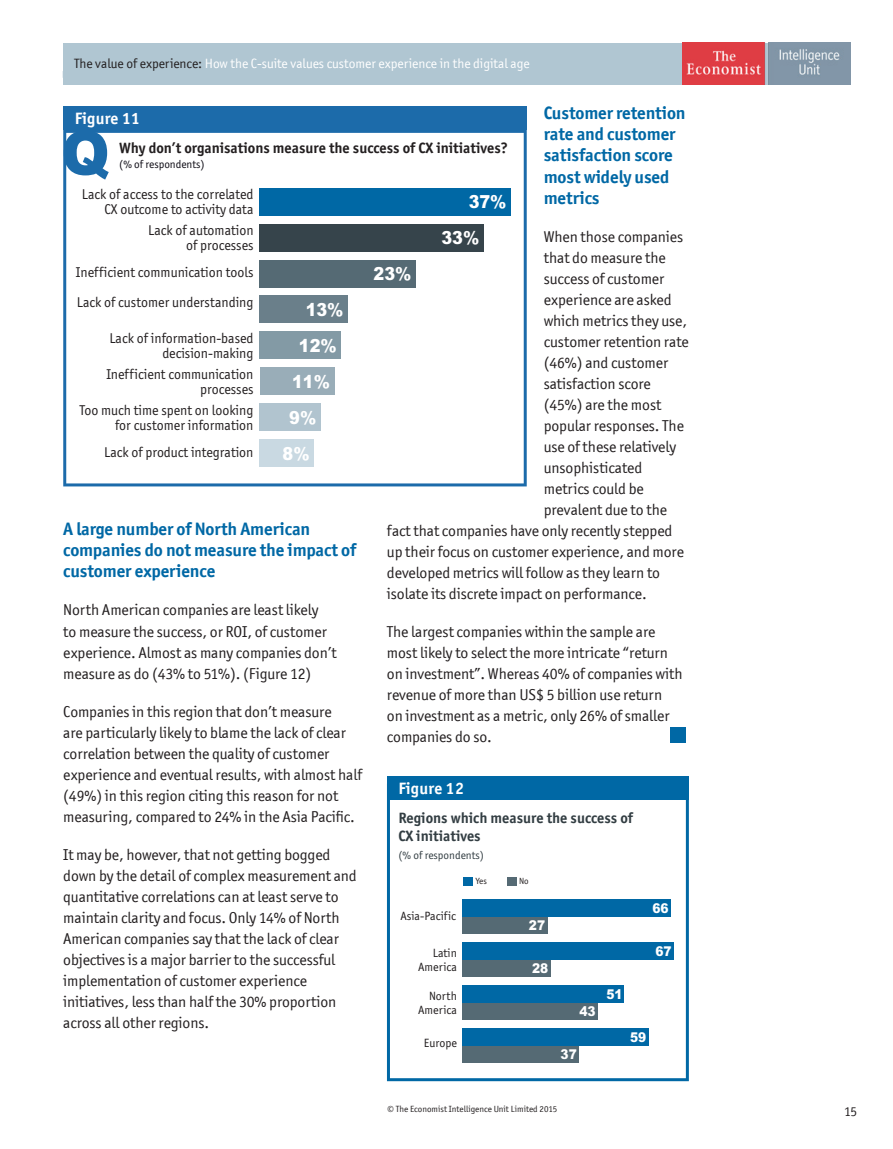
<style>
.page{position:relative;width:893px;height:1149px;background:#fff}
.page>*{position:absolute;margin:0;border:0;box-sizing:border-box;transform-origin:0 0}
.t1{font:700 18px/21px "Officina San ITC";letter-spacing:-.005em;color:#0068a5}
.t2{font:900 18px/35.8px "Arial";color:#fff;scale:.9 1}
.t3{font:700 16.5px "Officina San ITC";letter-spacing:.01em;color:#fff}
.t4{font:15.75px/21px "Officina San ITC";letter-spacing:-.005em;color:#231f20}
.t5{font:700 15px "Officina San ITC";color:#231f20}
.t6{font:700 15px/18px "Officina San ITC";color:#323d42}
.t7{font:14.25px/15px "Officina San ITC";color:#231f20;text-align:right}
.t8{font:13.5px "Officina San ITC";letter-spacing:-.005em;color:#fff}
.t9{font:900 13.5px "Arial";color:#fff;scale:.9 1}
.t10{font:13.5px "Officina San ITC";color:#231f20}
.t11{font:12px/13.5px "Officina San ITC";color:#231f20;text-align:right}
.t12{font:11.25px "Officina San ITC";color:#0e0c15}
.t13{font:11.25px "Officina San ITC";color:#323d42}
.t14{font:9px "Officina San ITC";color:#231f20}
.s1{color:#231f20}
</style>
<div class="page">
<div style="left:63px;top:43px;width:787px;height:42px;background:#b0c6d2"></div>
<img style="left:682px;top:43px;width:168px;height:41px">
<div style="left:670px;top:727px;width:15px;height:15px;background:#0068a5"></div>
<svg style="left:63px;top:130px;width:464px;height:356px"></svg>
<div style="left:63px;top:106px;width:464px;height:24px;background:#1c6baa"></div>
<div style="left:260px;top:188px;width:251px;height:27px;background:#0068a5"></div>
<div style="left:260px;top:223px;width:224px;height:28px;background:#36444b"></div>
<div style="left:260px;top:259px;width:156px;height:28px;background:#556a74"></div>
<div style="left:260px;top:295px;width:88px;height:28px;background:#6a7f8a"></div>
<div style="left:260px;top:331px;width:81px;height:28px;background:#839aa5"></div>
<div style="left:260px;top:367px;width:74px;height:28px;background:#99adb8"></div>
<div style="left:260px;top:403px;width:61px;height:28px;background:#b1c4cf"></div>
<div style="left:260px;top:439px;width:54px;height:28px;background:#c9d9e2"></div>
<svg style="left:387px;top:799px;width:302px;height:281px"></svg>
<div style="left:387px;top:776px;width:302px;height:23px;background:#0068a5"></div>
<div style="left:464px;top:876px;width:9px;height:9px;background:#0068a5"></div>
<div style="left:507px;top:876px;width:9px;height:9px;background:#556a74"></div>
<div style="left:462px;top:916px;width:86px;height:17px;background:#556a74"></div>
<div style="left:462px;top:959px;width:89px;height:17px;background:#556a74"></div>
<div style="left:462px;top:1002px;width:136px;height:17px;background:#556a74"></div>
<div style="left:462px;top:1044px;width:117px;height:18px;background:#556a74"></div>
<div style="left:462px;top:899px;width:209px;height:17px;background:#0068a5"></div>
<div style="left:462px;top:942px;width:212px;height:17px;background:#0068a5"></div>
<div style="left:462px;top:984px;width:162px;height:18px;background:#0068a5"></div>
<div style="left:462px;top:1027px;width:187px;height:17px;background:#0068a5"></div>
<p class="t8" style="left:74px;top:56px;width:457px"><span class="s1">The value of experience:</span> How the C-suite values customer experience in the digital age</p>
<p class="t1" style="left:544px;top:103px;width:143px">Customer retention rate and customer satisfaction score most widely used metrics</p>
<p class="t4" style="left:544px;top:225px;width:141px">When those companies</p>
<p class="t4" style="left:544px;top:246px;width:124px">that do measure the</p>
<p class="t4" style="left:544px;top:267px;width:122px">success of customer</p>
<p class="t4" style="left:544px;top:288px;width:129px">experience are asked</p>
<p class="t4" style="left:544px;top:309px;width:145px">which metrics they use,</p>
<p class="t4" style="left:544px;top:330px;width:147px">customer retention rate</p>
<p class="t4" style="left:544px;top:351px;width:126px">(46%) and customer</p>
<p class="t4" style="left:544px;top:372px;width:109px">satisfaction score</p>
<p class="t4" style="left:544px;top:393px;width:119px">(45%) are the most</p>
<p class="t4" style="left:544px;top:414px;width:142px">popular responses. The</p>
<p class="t4" style="left:544px;top:435px;width:134px">use of these relatively</p>
<p class="t4" style="left:544px;top:456px;width:100px">unsophisticated</p>
<p class="t4" style="left:544px;top:477px;width:102px">metrics could be</p>
<p class="t4" style="left:544px;top:498px;width:125px">prevalent due to the</p>
<p class="t4" style="left:387px;top:519px;width:287px">fact that companies have only recently stepped</p>
<p class="t4" style="left:387px;top:540px;width:298px">up their focus on customer experience, and more</p>
<p class="t4" style="left:387px;top:561px;width:275px">developed metrics will follow as they learn to</p>
<p class="t4" style="left:387px;top:582px;width:261px">isolate its discrete impact on performance.</p>
<p class="t4" style="left:387px;top:620px;width:297px">The largest companies within the sample are most likely to select the more intricate “return on investment”. Whereas 40% of companies with revenue of more than US$ 5 billion use return<br>on investment as a metric, only 26% of smaller companies do so.</p>
<p class="t3" style="left:75px;top:108px;width:67px">Figure 11</p>
<p class="t12" style="left:119px;top:157px;width:87px">(% of respondents)</p>
<p class="t5" style="left:119px;top:138px;width:390px">Why don’t organisations measure the success of CX initiatives?</p>
<p class="t7" style="left:82px;top:187px;width:173px">Lack of access to the correlated<br>CX outcome to activity data</p>
<p class="t2" style="left:441px;top:183px;width:74px;text-indent:27px">37%<br>33%</p>
<p class="t7" style="left:148px;top:223px;width:107px">Lack of automation of processes</p>
<p class="t7" style="left:76px;top:257px;width:179px;line-height:29.8px;text-align:left">Inefficient communication tools<br>Lack of customer understanding</p>
<p class="t7" style="left:109px;top:331px;width:146px">Lack of information-based decision-making</p>
<p class="t7" style="left:106px;top:366px;width:149px">Inefficient communication processes</p>
<p class="t7" style="left:79px;top:402px;width:176px">Too much time spent on looking for customer information</p>
<p class="t7" style="left:104px;top:444px;width:151px">Lack of product integration</p>
<p class="t2" style="left:374px;top:255px;width:44px">23%</p>
<p class="t2" style="left:306px;top:291px;width:44px">13%</p>
<p class="t2" style="left:299px;top:327px;width:44px">12%</p>
<p class="t2" style="left:292px;top:363px;width:44px">11%</p>
<p class="t2" style="left:289px;top:399px;width:32px">9%</p>
<p class="t2" style="left:283px;top:435px;width:32px">8%</p>
<p class="t1" style="left:63px;top:518px;width:295px">A large number of North American companies do not measure the impact of customer experience</p>
<p class="t4" style="left:63px;top:599px;width:275px">North American companies are least likely<br>to measure the success, or ROI, of customer experience. Almost as many companies don’t measure as do (43% to 51%). (Figure 12)</p>
<p class="t4" style="left:63px;top:700px;width:300px">Companies in this region that don’t measure<br>are particularly likely to blame the lack of clear correlation between the quality of customer experience and eventual results, with almost half (49%) in this region citing this reason for not measuring, compared to 24% in the Asia Pacific.</p>
<p class="t4" style="left:63px;top:843px;width:295px">It may be, however, that not getting bogged down by the detail of complex measurement and quantitative correlations can at least serve to maintain clarity and focus. Only 14% of North American companies say that the lack of clear objectives is a major barrier to the successful implementation of customer experience initiatives, less than half the 30% proportion across all other regions.</p>
<p class="t3" style="left:398px;top:778px;width:67px">Figure 12</p>
<p class="t6" style="left:398px;top:808px;width:236px">Regions which measure the success of<br>CX initiatives</p>
<p class="t13" style="left:398px;top:848px;width:87px">(% of respondents)</p>
<p class="t14" style="left:476px;top:875px;width:13px">Yes</p>
<p class="t14" style="left:519px;top:875px;width:11px">No</p>
<p class="t9" style="left:652px;top:897px;width:20px">66</p>
<p class="t11" style="left:400px;top:908px;width:57px">Asia-Pacific</p>
<p class="t11" style="left:418px;top:946px;width:40px">Latin<br>America</p>
<p class="t9" style="left:529px;top:915px;width:20px">27</p>
<p class="t9" style="left:655px;top:940px;width:20px">67</p>
<p class="t9" style="left:532px;top:958px;width:20px">28</p>
<p class="t9" style="left:606px;top:984px;width:20px">51</p>
<p class="t11" style="left:418px;top:989px;width:40px">North<br>America</p>
<p class="t9" style="left:579px;top:1001px;width:20px">43</p>
<p class="t9" style="left:630px;top:1026px;width:20px">59</p>
<p class="t11" style="left:424px;top:1036px;width:35px">Europe</p>
<p class="t9" style="left:561px;top:1044px;width:20px">37</p>
<p class="t14" style="left:387px;top:1102px;width:171px">© The Economist Intelligence Unit Limited 2015</p>
<p class="t10" style="left:844px;top:1103px;width:15px">15</p>
</div>
